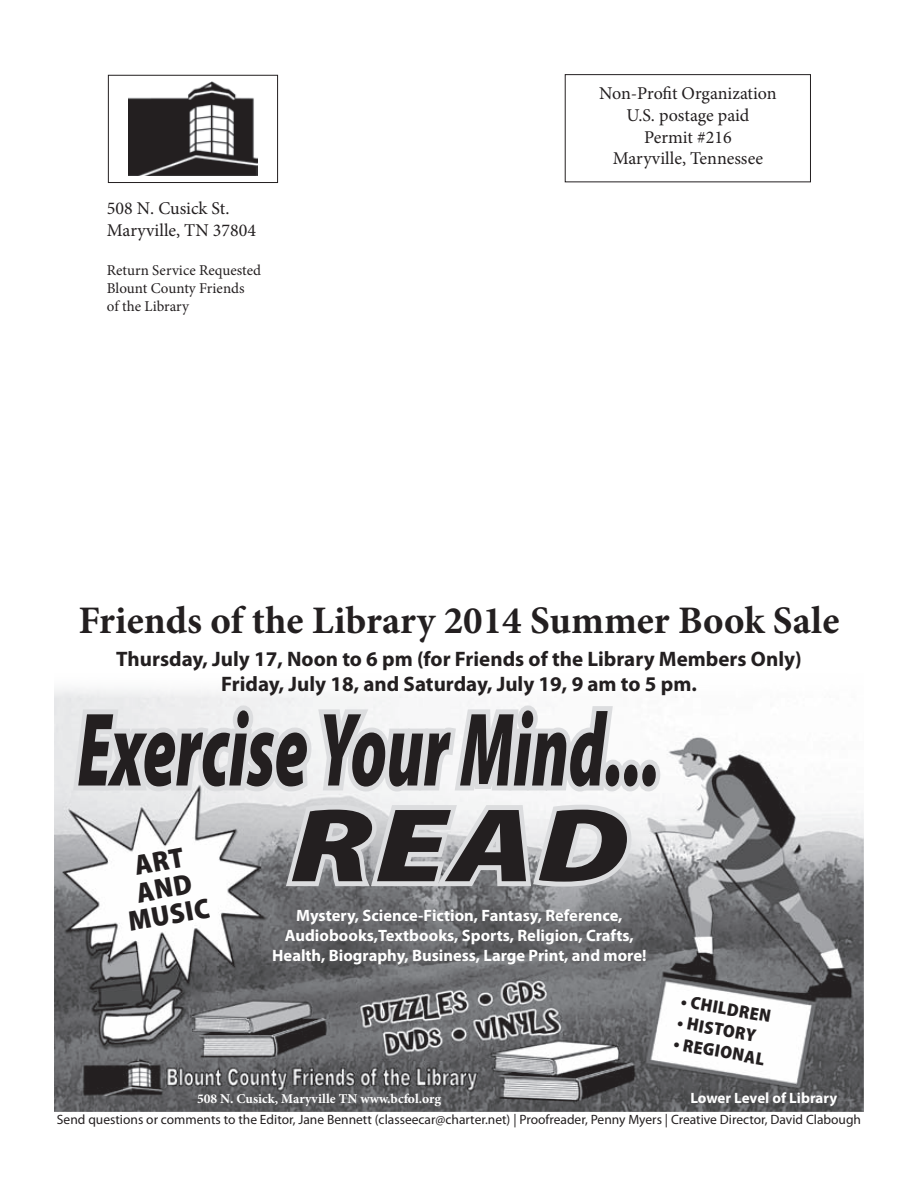
<style>
.page{position:relative;width:918px;height:1188px;background:#fff}
.page>*{position:absolute;margin:0;border:0;box-sizing:border-box;transform-origin:0 0}
.t1{font:italic 900 semi-condensed 105.6px/95.7px "Myriad Pro";color:#231f20;text-align:right;scale:.65 1}
.t2{font:700 39px "Minion Pro";color:#231f20}
.t3{font:900 semi-condensed 28.5px/27px "Myriad Pro";color:#231f20;text-align:center}
.t4{font:700 21px/25.2px "Myriad Pro";color:#231f20;text-align:center}
.t5{font:18px/21.6px "Minion Pro";color:#231f20;text-align:center}
.t6{font:900 semi-condensed 18px "Myriad Pro";color:#231f20}
.t7{font:700 16.5px/19.8px "Myriad Pro";color:#fff;text-align:center}
.t8{font:15px/18px "Minion Pro";color:#231f20}
.t9{font:700 15px "Myriad Pro";color:#fff}
.t10{font:13.5px "Myriad Pro";color:#231f20}
.t11{font:700 13.5px "Minion Pro";color:#fff}
</style>
<div class="page">
<img style="left:54px;top:688px;width:810px;height:423px">
<div style="left:565px;top:74px;width:246px;height:108px;border:1px solid #231f20"></div>
<img style="left:129px;top:82px;width:128px;height:94px">
<div style="left:108px;top:75px;width:170px;height:108px;border:1px solid #231f20"></div>
<svg style="left:68px;top:700px;width:597px;height:193px"></svg>
<p class="t5" style="left:107px;top:198px;width:151px;text-align:left">508 N. Cusick St.<br>Maryville, TN 37804</p>
<p class="t8" style="left:107px;top:261px;width:156px">Return Service Requested<br>Blount County Friends<br>of the Library</p>
<p class="t5" style="left:599px;top:83px;width:179px">Non-Profit Organization<br>U.S. postage paid<br>Permit #216<br>Maryville, Tennessee</p>
<h2 class="t2" style="left:79px;top:593px;width:762px">Friends of the Library 2014 Summer Book Sale</h2>
<p class="t4" style="left:116px;top:645px;width:687px">Thursday, July 17, Noon to 6 pm (for Friends of the Library Members Only)<br>Friday, July 18, and Saturday, July 19, 9 am to 5 pm.</p>
<h1 class="t1" style="left:77px;top:698px;width:897px">Exercise Your Mind...<br>Read</h1>
<p class="t7" style="left:272px;top:905px;width:376px">Mystery, Science-Fiction, Fantasy, Reference,<br>Audiobooks,Textbooks, Sports, Religion, Crafts,<br>Health, Biography, Business, Large Print, and more!</p>
<h3 class="t3" style="left:117px;top:854px;width:72px;rotate:-10deg">ART and<br>MUSIC</h3>
<p class="t11" style="left:197px;top:1090px;width:246px">508 N. Cusick, Maryville TN www.bcfol.org</p>
<p class="t6" style="left:683px;top:989px;width:93px;rotate:10deg">• children</p>
<p class="t6" style="left:680px;top:1010px;width:81px;rotate:10deg">• history</p>
<p class="t6" style="left:676px;top:1031px;width:94px;rotate:10deg">• regional</p>
<p class="t9" style="left:690px;top:1088px;width:148px">Lower Level of Library</p>
<p class="t10" style="left:57px;top:1111px;width:806px">Send questions or comments to the Editor, Jane Bennett (classeecar@charter.net) | Proofreader, Penny Myers | Creative Director, David Clabough</p>
</div>
